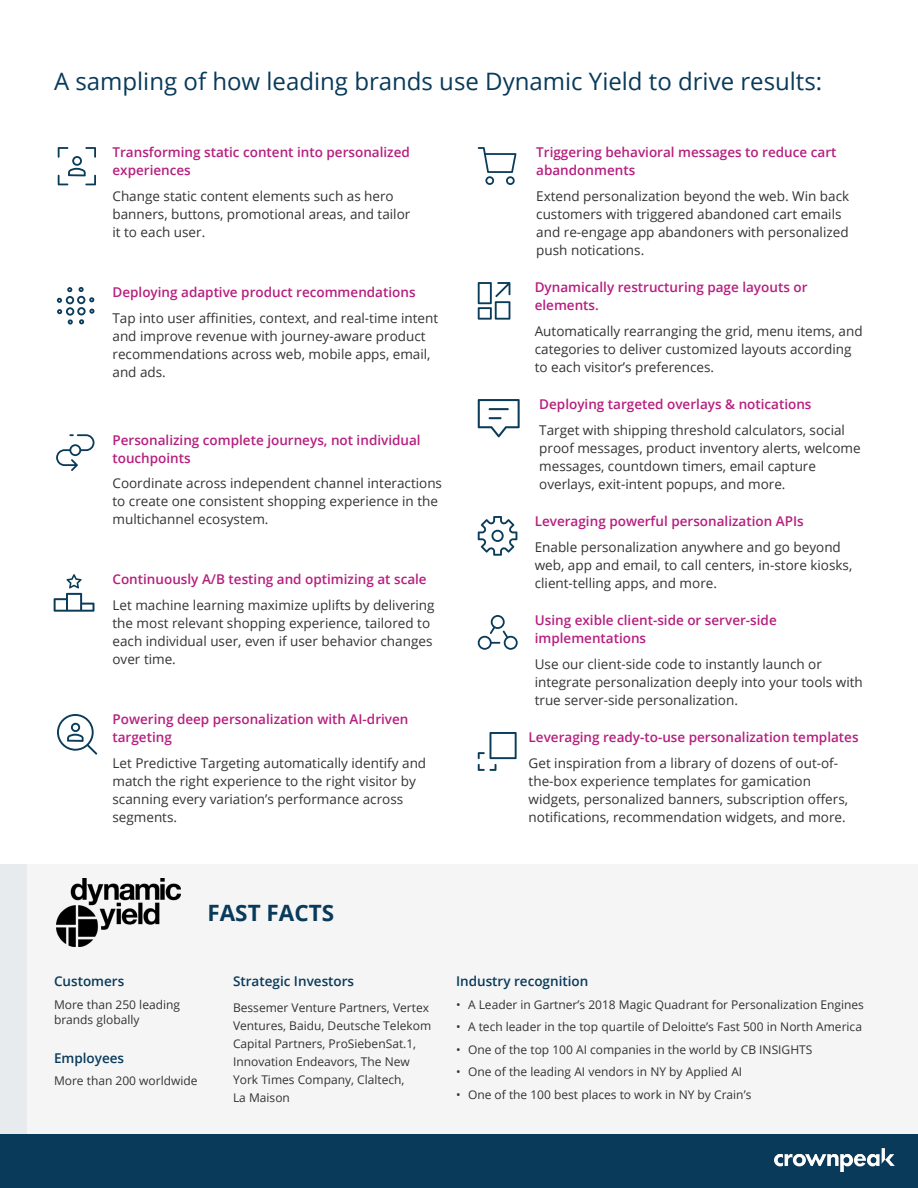
<style>
.page{position:relative;width:918px;height:1188px;background:#fff}
.page>*{position:absolute;margin:0;border:0;box-sizing:border-box;transform-origin:0 0}
.t1{font:24px "Open Sans";color:#093a5a}
.t2{font:700 22.5px "Open Sans";color:#093a5a}
.Paragraph_Style_1{font:13.5px/18px "Open Sans";color:#333}
.Paragraph_Style_1-2{font:600 13.5px/18px "Open Sans";color:#b61f7e}
.Paragraph_Style_1-3{font:600 13.5px "Open Sans";color:#093a5a}
.Paragraph_Style_1-4{font:12px/18px "Open Sans";color:#333}
</style>
<div class="page">
<div style="left:0;top:1132px;width:918px;height:56px;background:#093a5a"></div>
<svg style="left:56px;top:434px;width:38px;height:37px"></svg>
<svg style="left:478px;top:732px;width:39px;height:39px"></svg>
<svg style="left:57px;top:714px;width:40px;height:41px"></svg>
<svg style="left:54px;top:574px;width:41px;height:38px"></svg>
<svg style="left:478px;top:399px;width:42px;height:38px"></svg>
<svg style="left:478px;top:516px;width:39px;height:40px"></svg>
<svg style="left:478px;top:615px;width:40px;height:35px"></svg>
<svg style="left:58px;top:147px;width:38px;height:38px"></svg>
<svg style="left:57px;top:287px;width:38px;height:38px"></svg>
<svg style="left:478px;top:282px;width:32px;height:38px"></svg>
<svg style="left:478px;top:147px;width:38px;height:38px"></svg>
<div style="left:0;top:864px;width:918px;height:270px;background:#e7ebee"></div>
<div style="left:27px;top:864px;width:891px;height:270px;background:#f5f5f5"></div>
<img style="left:57px;top:879px;width:123px;height:68px">
<img style="left:775px;top:1149px;width:120px;height:22px">
<p class="t1" style="left:54px;top:65px;width:770px">A sampling of how leading brands use Dynamic Yield to drive results:</p>
<p class="Paragraph_Style_1-2" style="left:112px;top:143px;width:299px">Transforming static content into personalized experiences</p>
<p class="Paragraph_Style_1" style="left:112px;top:187px;width:299px">Change static content elements such as hero banners, buttons, promotional areas, and tailor it to each user.</p>
<p class="Paragraph_Style_1-2" style="left:112px;top:283px;width:305px">Deploying adaptive product recommendations</p>
<p class="Paragraph_Style_1" style="left:112px;top:309px;width:327px">Tap into user affinities, context, and real-time intent and improve revenue with journey-aware product recommendations across web, mobile apps, email, and ads.</p>
<p class="Paragraph_Style_1-2" style="left:112px;top:430px;width:310px">Personalizing complete journeys, not individual touchpoints</p>
<p class="Paragraph_Style_1" style="left:112px;top:474px;width:331px">Coordinate across independent channel interactions to create one consistent shopping experience in the multichannel ecosystem.</p>
<p class="Paragraph_Style_1-2" style="left:112px;top:570px;width:316px">Continuously A/B testing and optimizing at scale</p>
<p class="Paragraph_Style_1" style="left:112px;top:596px;width:324px">Let machine learning maximize uplifts by delivering the most relevant shopping experience, tailored to each individual user, even if user behavior changes over time.</p>
<p class="Paragraph_Style_1-2" style="left:112px;top:710px;width:298px">Powering deep personalization with AI-driven targeting</p>
<p class="Paragraph_Style_1" style="left:112px;top:754px;width:315px">Let Predictive Targeting automatically identify and match the right experience to the right visitor by scanning every variation’s performance across segments.</p>
<p class="Paragraph_Style_1-2" style="left:536px;top:143px;width:302px">Triggering behavioral messages to reduce cart abandonments</p>
<p class="Paragraph_Style_1" style="left:536px;top:187px;width:315px">Extend personalization beyond the web. Win back customers with triggered abandoned cart emails and re-engage app abandoners with personalized push notications.</p>
<p class="Paragraph_Style_1-2" style="left:535px;top:278px;width:274px">Dynamically restructuring page layouts or elements.</p>
<p class="Paragraph_Style_1" style="left:535px;top:322px;width:329px">Automatically rearranging the grid, menu items, and categories to deliver customized layouts according to each visitor’s preferences.</p>
<p class="Paragraph_Style_1-2" style="left:539px;top:395px;width:274px">Deploying targeted overlays &amp; notications</p>
<p class="Paragraph_Style_1" style="left:539px;top:421px;width:323px">Target with shipping threshold calculators, social proof messages, product inventory alerts, welcome messages, countdown timers, email capture overlays, exit-intent popups, and more.</p>
<p class="Paragraph_Style_1-2" style="left:535px;top:512px;width:271px">Leveraging powerful personalization APIs</p>
<p class="Paragraph_Style_1" style="left:535px;top:538px;width:319px">Enable personalization anywhere and go beyond web, app and email, to call centers, in-store kiosks, client-telling apps, and more.</p>
<p class="Paragraph_Style_1-2" style="left:535px;top:611px;width:244px">Using exible client-side or server-side implementations</p>
<p class="Paragraph_Style_1" style="left:535px;top:655px;width:330px">Use our client-side code to instantly launch or integrate personalization deeply into your tools with true server-side personalization.</p>
<p class="Paragraph_Style_1-2" style="left:529px;top:728px;width:331px">Leveraging ready-to-use personalization templates</p>
<p class="Paragraph_Style_1" style="left:529px;top:754px;width:321px">Get inspiration from a library of dozens of out-of&shy;the-box experience templates for gamication widgets, personalized banners, subscription offers, notifications, recommendation widgets, and more.</p>
<p class="t2" style="left:207px;top:897px;width:128px">FAST FACTS</p>
<p class="Paragraph_Style_1-3" style="left:54px;top:972px;width:72px">Customers</p>
<p class="Paragraph_Style_1-4" style="left:54px;top:997px;width:128px;line-height:15px">More than 250 leading brands globally</p>
<p class="Paragraph_Style_1-3" style="left:54px;top:1049px;width:72px">Employees</p>
<p class="Paragraph_Style_1-4" style="left:54px;top:1072px;width:145px">More than 200 worldwide</p>
<p class="Paragraph_Style_1-3" style="left:233px;top:972px;width:123px">Strategic Investors</p>
<p class="Paragraph_Style_1-4" style="left:233px;top:998px;width:200px">Bessemer Venture Partners, Vertex<br>Ventures, Baidu, Deutsche Telekom<br>Capital Partners, ProSiebenSat.1,<br>Innovation Endeavors, The New<br>York Times Company, Claltech,<br>La Maison</p>
<p class="Paragraph_Style_1-3" style="left:456px;top:972px;width:134px">Industry recognition</p>
<p class="Paragraph_Style_1-4" style="left:456px;top:995px;width:410px">• A Leader in Gartner’s 2018 Magic Quadrant for Personalization Engines</p>
<p class="Paragraph_Style_1-4" style="left:456px;top:1018px;width:408px">• A tech leader in the top quartile of Deloitte’s Fast 500 in North America</p>
<p class="Paragraph_Style_1-4" style="left:456px;top:1040px;width:358px">• One of the top 100 AI companies in the world by CB INSIGHTS</p>
<p class="Paragraph_Style_1-4" style="left:456px;top:1063px;width:288px">• One of the leading AI vendors in NY by Applied AI</p>
<p class="Paragraph_Style_1-4" style="left:456px;top:1085px;width:297px">• One of the 100 best places to work in NY by Crain’s</p>
</div>
